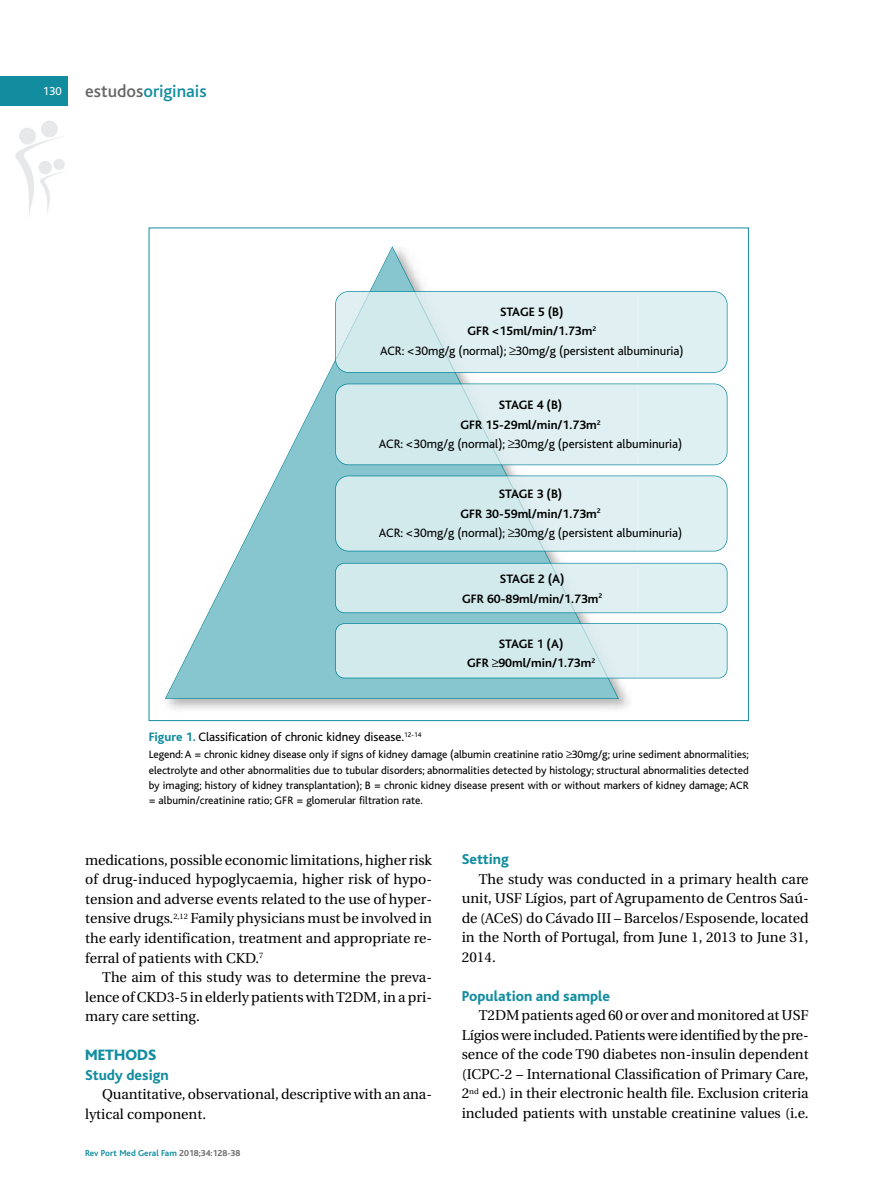
<style>
.page{position:relative;width:881px;height:1191px;background:#fff}
.page>*{position:absolute;margin:0;border:0;box-sizing:border-box;transform-origin:0 0}
.t1{font:500 18px "Bliss";color:#128d9f}
.t2{font:800 15.75px "Bliss";color:#128d9f}
.t3{font:800 15px "Bliss";color:#128d9f}
.t4{font:14.25px/19.5px "Utopia";color:#000;text-align:justify}
.t5{font:12.75px/19.5px "Bliss";color:#000;text-align:center}
.t6{font:700 12.75px/19.5px "Bliss";color:#000;text-align:center}
.t7{font:12px "Bliss";color:#fff}
.t8{font:11.25px/15px "Bliss";color:#000;text-align:justify}
.t9{font:700 9px "Bliss";color:#128d9f}
.s1{color:#666}
.s2{font-weight:700}
.s3{font-weight:800;color:#128d9f}
</style>
<div class="page">
<svg style="left:15px;top:120px;width:50px;height:95px"></svg>
<div style="left:0;top:77px;width:68px;height:29px;background:#128d9f"></div>
<img style="left:165px;top:465px;width:472px;height:245px">
<svg style="left:165px;top:246px;width:453px;height:453px"></svg>
<div style="left:637px;top:292px;width:89px;height:80px;background:#dff0f2"></div>
<div style="left:455px;top:294px;width:182px;height:76px;background:#e0f0f2"></div>
<svg style="left:336px;top:292px;width:119px;height:80px;background:#d5eaed"></svg>
<div style="left:335px;top:291px;width:392px;height:82px;border:2px solid #128d9f;border-radius:14px"></div>
<div style="left:637px;top:385px;width:89px;height:79px;background:#dff0f2"></div>
<div style="left:501px;top:386px;width:136px;height:76px;background:#e0f0f2"></div>
<svg style="left:336px;top:384px;width:165px;height:80px;background:#d3eaed"></svg>
<div style="left:335px;top:383px;width:392px;height:82px;border:2px solid #128d9f;border-radius:14px"></div>
<div style="left:637px;top:477px;width:89px;height:74px;background:#dff0f2"></div>
<div style="left:544px;top:478px;width:93px;height:70px;background:#e0f0f2"></div>
<svg style="left:336px;top:476px;width:208px;height:75px;background:#d3e9ec"></svg>
<div style="left:335px;top:475px;width:392px;height:76px;border:2px solid #128d9f;border-radius:14px"></div>
<div style="left:637px;top:563px;width:89px;height:49px;background:#dff0f2"></div>
<div style="left:575px;top:566px;width:62px;height:44px;background:#e0f0f2"></div>
<div style="left:336px;top:563px;width:239px;height:49px;background:#d3eaed"></div>
<div style="left:335px;top:563px;width:392px;height:50px;border:2px solid #128d9f;border-radius:9px"></div>
<div style="left:637px;top:624px;width:89px;height:53px;background:#dff0f2"></div>
<img style="left:608px;top:626px;width:29px;height:49px">
<div style="left:336px;top:624px;width:272px;height:53px;background:#d3eaed"></div>
<div style="left:335px;top:623px;width:392px;height:55px;border:2px solid #128d9f;border-radius:9px"></div>
<p class="t7" style="left:43px;top:87px;width:20px">130</p>
<p class="t1" style="left:85px;top:85px;width:123px"><span class="s1">estudos</span>originais</p>
<p class="t5" style="left:380px;top:303px;width:305px"><span class="s2">STAGE 5 (B)<br>GFR &lt;15ml/min/1.73m</span><sup>2<br></sup>ACR: &lt;30mg/g (normal); ≥30mg/g (persistent albuminuria)</p>
<p class="t5" style="left:378px;top:397px;width:305px"><span class="s2">STAGE 4 (B)<br>GFR 15-29ml/min/1.73m</span><sup>2<br></sup>ACR: &lt;30mg/g (normal); ≥30mg/g (persistent albuminuria)</p>
<p class="t5" style="left:378px;top:486px;width:305px"><span class="s2">STAGE 3 (B)<br>GFR 30-59ml/min/1.73m</span><sup>2<br></sup>ACR: &lt;30mg/g (normal); ≥30mg/g (persistent albuminuria)</p>
<p class="t6" style="left:462px;top:570px;width:142px">STAGE 2 (A)<br>GFR 60-89ml/min/1.73m<sup>2</sup></p>
<p class="t6" style="left:467px;top:635px;width:130px">STAGE 1 (A)<br>GFR ≥90ml/min/1.73m<sup>2</sup></p>
<p class="t5" style="left:149px;top:729px;width:274px"><span class="s3">Figure 1.</span> Classification of chronic kidney disease.<sup>12-14</sup></p>
<p class="t8" style="left:149px;top:748px;width:601px">Legend:A = chronic kidney disease only if signs of kidney damage (albumin creatinine ratio ≥30mg/g; urine sediment abnormalities; electrolyte and other abnormalities due to tubular disorders; abnormalities detected by histology; structural abnormalities detected by imaging; history of kidney transplantation); B = chronic kidney disease present with or without markers of kidney damage; ACR = albumin/creatinine ratio; GFR = glomerular filtration rate.</p>
<p class="t4" style="left:85px;top:851px;width:348px">medications, possible economic limitations, higher risk of drug-induced hypoglycaemia, higher risk of hypo&shy;tension and adverse events related to the use of hyper&shy;tensive drugs.<sup>2,12</sup> Family physicians must be involved in the early identification, treatment and appropriate re&shy;ferral of patients with CKD.<sup>7</sup></p>
<p class="t4" style="left:85px;top:968px;width:348px;text-indent:17px">The aim of this study was to determine the preva&shy;lence of CKD3-5 in elderly patients withT2DM, in a pri&shy;mary care setting.</p>
<p class="t2" style="left:85px;top:1049px;width:72px">METHODS</p>
<p class="t3" style="left:85px;top:1069px;width:85px">Study design</p>
<p class="t4" style="left:85px;top:1085px;width:348px;text-indent:17px">Quantitative, observational, descriptive with an ana&shy;lytical component.</p>
<p class="t9" style="left:85px;top:1149px;width:157px">Rev Port Med Geral Fam <span class="s1">2018;34:128-38</span></p>
<p class="t3" style="left:461px;top:854px;width:48px">Setting</p>
<p class="t4" style="left:461px;top:870px;width:348px;text-indent:17px">The study was conducted in a primary health care unit, USF Lígios, part of Agrupamento de Centros Saú&shy;de (ACeS) do Cávado III – Barcelos/Esposende, located in the North of Portugal, from June 1, 2013 to June 31, 2014.</p>
<p class="t3" style="left:461px;top:991px;width:150px">Population and sample</p>
<p class="t4" style="left:461px;top:1007px;width:348px;text-indent:17px">T2DMpatients aged60 or over andmonitoredatUSF Lígioswere included.Patientswere identifiedby thepre&shy;sence of the code T90 diabetes non-insulin dependent (ICPC-2 – International Classification of Primary Care, 2<sup>nd</sup> ed.) in their electronic health file. Exclusion criteria included patients with unstable creatinine values (i.e.</p>
</div>
